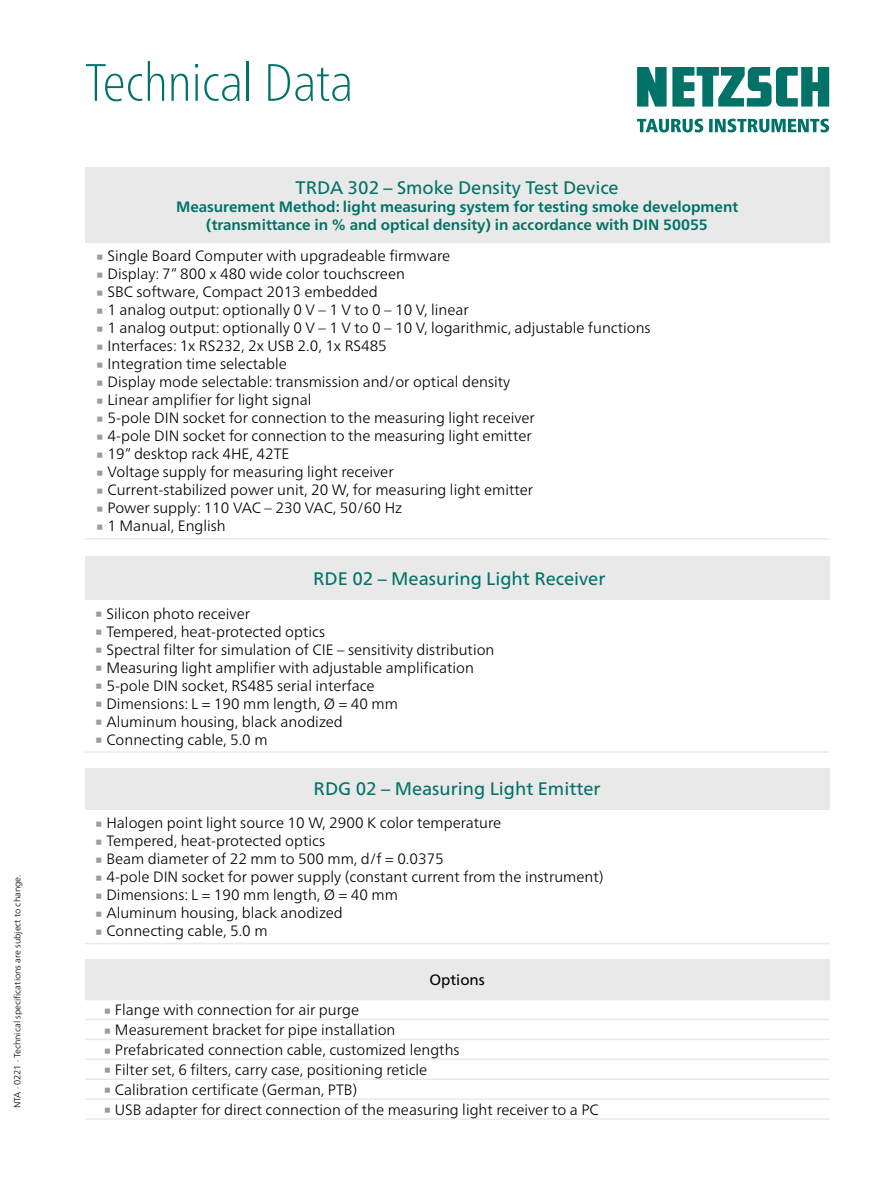
<style>
.page{position:relative;width:893px;height:1191px;background:#fff}
.page>*{position:absolute;margin:0;border:0;box-sizing:border-box;transform-origin:0 0}
.t1{font:100 condensed 52.5px "Frutiger Neue LTW1 G";color:#007268}
.t2{font:45px "Frutiger Neue LTW1 G";color:#9c9c9d}
.Tabellenkopf_groß_n{font:18.15px "Frutiger Neue LTW1 G";color:#007268}
.t3{font:300 15px "Frutiger Neue LTW1 G";color:#000}
.Tabellenkopf_groß_n-2{font:700 15px "Frutiger Neue LTW1 G";color:#007268}
.Tabellenkopf_n{font:15px "Frutiger Neue LTW1 G";color:#000}
.t4{font:300 9px "Frutiger Neue LTW1 G";color:#000}
</style>
<div class="page">
<svg style="left:637px;top:67px;width:192px;height:40px"></svg>
<svg style="left:637px;top:119px;width:192px;height:13px"></svg>
<div style="left:85px;top:167px;width:744px;height:75px;background:#e9e9e9"></div>
<hr style="left:95px;top:538px;width:734px;height:1px;background:#e9e9e9">
<div style="left:85px;top:556px;width:744px;height:44px;background:#e9e9e9"></div>
<svg style="left:85px;top:751px;width:9px;height:2px"></svg>
<hr style="left:94px;top:751px;width:735px;height:2px;background:#e9e9e9">
<div style="left:85px;top:768px;width:744px;height:41px;background:#e9e9e9"></div>
<hr style="left:94px;top:942px;width:735px;height:2px;background:#e9e9e9">
<div style="left:85px;top:959px;width:744px;height:40px;background:#e9e9e9"></div>
<hr style="left:85px;top:998px;width:744px;height:2px;background:#e9e9e9">
<hr style="left:85px;top:1018px;width:744px;height:2px;background:#e9e9e9">
<hr style="left:85px;top:1038px;width:744px;height:2px;background:#e9e9e9">
<hr style="left:85px;top:1058px;width:744px;height:2px;background:#e9e9e9">
<hr style="left:85px;top:1078px;width:744px;height:2px;background:#e9e9e9">
<hr style="left:85px;top:1098px;width:744px;height:1px;background:#e9e9e9">
<hr style="left:85px;top:1118px;width:744px;height:1px;background:#e9e9e9">
<p class="t4" style="left:12px;top:1108px;width:235px;rotate:-90deg">NTA · 0221 · Technical specifications are subject to change.</p>
<h1 class="t1" style="left:85px;top:44px;width:269px">Technical Data</h1>
<p class="Tabellenkopf_groß_n" style="left:296px;top:177px;width:325px">TRDA 302 – Smoke Density Test Device</p>
<p class="Tabellenkopf_groß_n-2" style="left:176px;top:197px;width:564px">Measurement Method: light measuring system for testing smoke development</p>
<p class="Tabellenkopf_groß_n-2" style="left:206px;top:215px;width:503px">(transmittance in % and optical density) in accordance with DIN 50055</p>
<p class="t2" style="left:95px;top:227px;width:12px">∙</p>
<p class="t3" style="left:107px;top:247px;width:344px">Single Board Computer with upgradeable firmware</p>
<p class="t2" style="left:95px;top:245px;width:12px">∙</p>
<p class="t3" style="left:107px;top:265px;width:299px">Display: 7“ 800 x 480 wide color touchscreen</p>
<p class="t2" style="left:95px;top:263px;width:12px">∙</p>
<p class="t3" style="left:107px;top:283px;width:272px">SBC software, Compact 2013 embedded</p>
<p class="t2" style="left:95px;top:281px;width:12px">∙</p>
<p class="t3" style="left:107px;top:301px;width:363px">1 analog output: optionally 0 V – 1 V to 0 – 10 V, linear</p>
<p class="t2" style="left:95px;top:299px;width:12px">∙</p>
<p class="t3" style="left:107px;top:319px;width:545px">1 analog output: optionally 0 V – 1 V to 0 – 10 V, logarithmic, adjustable functions</p>
<p class="t2" style="left:95px;top:317px;width:12px">∙</p>
<p class="t3" style="left:107px;top:337px;width:281px">Interfaces: 1x RS232, 2x USB 2.0, 1x RS485</p>
<p class="t2" style="left:95px;top:335px;width:12px">∙</p>
<p class="t3" style="left:107px;top:355px;width:181px">Integration time selectable</p>
<p class="t2" style="left:95px;top:353px;width:12px">∙</p>
<p class="t3" style="left:107px;top:373px;width:404px">Display mode selectable: transmission and/or optical density</p>
<p class="t2" style="left:95px;top:371px;width:12px">∙</p>
<p class="t3" style="left:107px;top:391px;width:205px">Linear amplifier for light signal</p>
<p class="t2" style="left:95px;top:389px;width:12px">∙</p>
<p class="t3" style="left:107px;top:409px;width:429px">5-pole DIN socket for connection to the measuring light receiver</p>
<p class="t2" style="left:95px;top:407px;width:12px">∙</p>
<p class="t3" style="left:107px;top:427px;width:426px">4-pole DIN socket for connection to the measuring light emitter</p>
<p class="t2" style="left:95px;top:425px;width:12px">∙</p>
<p class="t3" style="left:107px;top:445px;width:183px">19“ desktop rack 4HE, 42TE</p>
<p class="t2" style="left:95px;top:443px;width:12px">∙</p>
<p class="t3" style="left:107px;top:463px;width:288px">Voltage supply for measuring light receiver</p>
<p class="t2" style="left:95px;top:461px;width:12px">∙</p>
<p class="t3" style="left:107px;top:481px;width:427px">Current-stabilized power unit, 20 W, for measuring light emitter</p>
<p class="t2" style="left:95px;top:479px;width:12px">∙</p>
<p class="t3" style="left:107px;top:499px;width:296px">Power supply: 110 VAC – 230 VAC, 50/60 Hz</p>
<p class="t2" style="left:95px;top:497px;width:12px">∙</p>
<p class="t3" style="left:107px;top:517px;width:120px">1 Manual, English</p>
<p class="Tabellenkopf_groß_n" style="left:313px;top:568px;width:294px">RDE 02 – Measuring Light Receiver</p>
<p class="t2" style="left:94px;top:584px;width:12px">∙</p>
<p class="t3" style="left:106px;top:604px;width:145px">Silicon photo receiver</p>
<p class="t2" style="left:94px;top:602px;width:12px">∙</p>
<p class="t3" style="left:106px;top:622px;width:220px">Tempered, heat-protected optics</p>
<p class="t2" style="left:94px;top:620px;width:12px">∙</p>
<p class="t3" style="left:106px;top:640px;width:390px">Spectral filter for simulation of CIE – sensitivity distribution</p>
<p class="t2" style="left:94px;top:638px;width:12px">∙</p>
<p class="t3" style="left:106px;top:658px;width:369px">Measuring light amplifier with adjustable amplification</p>
<p class="t2" style="left:94px;top:656px;width:12px">∙</p>
<p class="t3" style="left:106px;top:676px;width:270px">5-pole DIN socket, RS485 serial interface</p>
<p class="t2" style="left:94px;top:674px;width:12px">∙</p>
<p class="t3" style="left:106px;top:694px;width:293px">Dimensions: L = 190 mm length, Ø = 40 mm</p>
<p class="t2" style="left:94px;top:692px;width:12px">∙</p>
<p class="t3" style="left:106px;top:712px;width:238px">Aluminum housing, black anodized</p>
<p class="t2" style="left:94px;top:710px;width:12px">∙</p>
<p class="t3" style="left:106px;top:730px;width:163px">Connecting cable, 5.0 m</p>
<p class="Tabellenkopf_groß_n" style="left:314px;top:778px;width:288px">RDG 02 – Measuring Light Emitter</p>
<p class="t2" style="left:94px;top:793px;width:12px">∙</p>
<p class="t3" style="left:106px;top:813px;width:396px">Halogen point light source 10 W, 2900 K color temperature</p>
<p class="t2" style="left:94px;top:811px;width:12px">∙</p>
<p class="t3" style="left:106px;top:831px;width:220px">Tempered, heat-protected optics</p>
<p class="t2" style="left:94px;top:829px;width:12px">∙</p>
<p class="t3" style="left:106px;top:849px;width:339px">Beam diameter of 22 mm to 500 mm, d/f = 0.0375</p>
<p class="t2" style="left:94px;top:847px;width:12px">∙</p>
<p class="t3" style="left:106px;top:867px;width:499px">4-pole DIN socket for power supply (constant current from the instrument)</p>
<p class="t2" style="left:94px;top:865px;width:12px">∙</p>
<p class="t3" style="left:106px;top:885px;width:293px">Dimensions: L = 190 mm length, Ø = 40 mm</p>
<p class="t2" style="left:94px;top:883px;width:12px">∙</p>
<p class="t3" style="left:106px;top:903px;width:238px">Aluminum housing, black anodized</p>
<p class="t2" style="left:94px;top:901px;width:12px">∙</p>
<p class="t3" style="left:106px;top:921px;width:163px">Connecting cable, 5.0 m</p>
<p class="Tabellenkopf_n" style="left:429px;top:971px;width:57px">Options</p>
<p class="t2" style="left:102px;top:980px;width:12px">∙</p>
<p class="t3" style="left:115px;top:1001px;width:246px">Flange with connection for air purge</p>
<p class="t2" style="left:102px;top:1000px;width:12px">∙</p>
<p class="t3" style="left:115px;top:1020px;width:282px">Measurement bracket for pipe installation</p>
<p class="t2" style="left:102px;top:1020px;width:12px">∙</p>
<p class="t3" style="left:115px;top:1040px;width:346px">Prefabricated connection cable, customized lengths</p>
<p class="t2" style="left:102px;top:1040px;width:12px">∙</p>
<p class="t3" style="left:115px;top:1060px;width:314px">Filter set, 6 filters, carry case, positioning reticle</p>
<p class="t2" style="left:102px;top:1060px;width:12px">∙</p>
<p class="t3" style="left:115px;top:1080px;width:244px">Calibration certificate (German, PTB)</p>
<p class="t2" style="left:102px;top:1080px;width:12px">∙</p>
<p class="t3" style="left:115px;top:1100px;width:485px">USB adapter for direct connection of the measuring light receiver to a PC</p>
</div>
